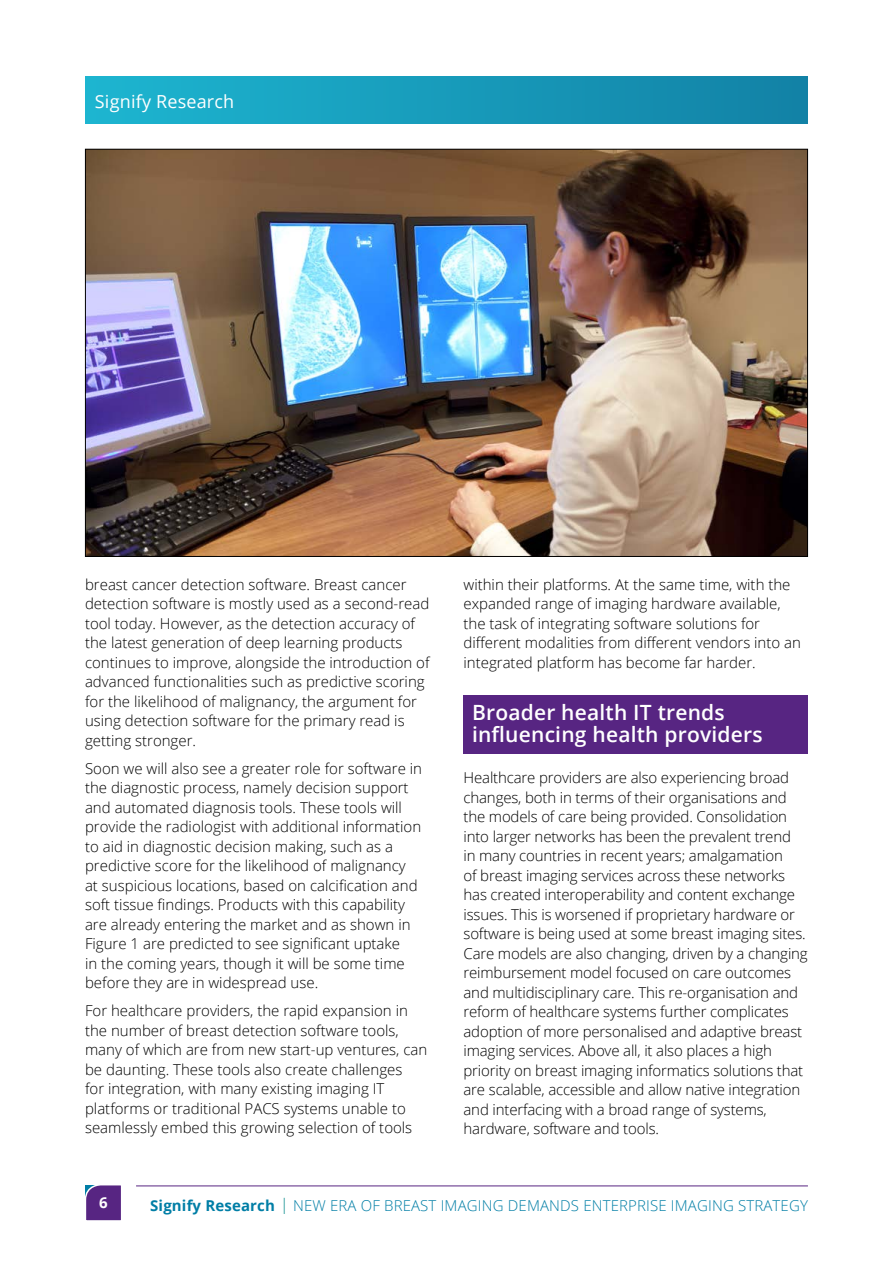
<style>
.page{position:relative;width:893px;height:1263px;background:#fff}
.page>*{position:absolute;margin:0;border:0;box-sizing:border-box;transform-origin:0 0}
.t1{font:600 21px/22.5px "Open Sans";letter-spacing:.01em;color:#fff}
.t2{font:18px "Open Sans";letter-spacing:.01em;color:#fff}
.t3{font:300 15px/19.5px "Open Sans";color:#000}
.t4{font:300 15px "Open Sans";letter-spacing:.01em;color:#007ea6}
.t5{font:700 15px "Open Sans";letter-spacing:.01em;color:#007ea6}
.t6{font:700 15px "Open Sans";color:#fff}
.s1{font-family:"Helvetica";font-size:22.5px;color:#088}
</style>
<div class="page">
<svg style="left:85px;top:1185px;width:36px;height:36px"></svg>
<div style="left:85px;top:77px;width:723px;height:46px;background:linear-gradient(to right,#1db5d0,#1281a5)"></div>
<hr style="left:136px;top:1185px;width:672px;height:1px;background:#572582">
<div style="left:463px;top:695px;width:345px;height:59px;background:#572582"></div>
<img style="left:87px;top:151px;width:719px;height:404px">
<p class="t2" style="left:95px;top:89px;width:141px">Signify Research</p>
<p class="t3" style="left:85px;top:574px;width:346px">breast cancer detection software. Breast cancer detection software is mostly used as a second-read tool today. However, as the detection accuracy of the latest generation of deep learning products continues to improve, alongside the introduction of advanced functionalities such as predictive scoring for the likelihood of malignancy, the argument for using detection software for the primary read is getting stronger.</p>
<p class="t3" style="left:85px;top:758px;width:338px">Soon we will also see a greater role for software in the diagnostic process, namely decision support and automated diagnosis tools. These tools will provide the radiologist with additional information to aid in diagnostic decision making, such as a predictive score for the likelihood of malignancy at suspicious locations, based on calcification and soft tissue findings. Products with this capability are already entering the market and as shown in Figure 1 are predicted to see significant uptake<br>in the coming years, though it will be some time before they are in widespread use.</p>
<p class="t3" style="left:85px;top:1000px;width:344px">For healthcare providers, the rapid expansion in the number of breast detection software tools, many of which are from new start-up ventures, can be daunting. These tools also create challenges<br>for integration, with many existing imaging IT platforms or traditional PACS systems unable to seamlessly embed this growing selection of tools</p>
<p class="t3" style="left:463px;top:574px;width:339px">within their platforms. At the same time, with the expanded range of imaging hardware available, the task of integrating software solutions for different modalities from different vendors into an integrated platform has become far harder.</p>
<h1 class="t1" style="left:472px;top:700px;width:292px">Broader health IT trends influencing health providers</h1>
<p class="t3" style="left:463px;top:767px;width:346px">Healthcare providers are also experiencing broad changes, both in terms of their organisations and the models of care being provided. Consolidation into larger networks has been the prevalent trend<br>in many countries in recent years; amalgamation<br>of breast imaging services across these networks has created interoperability and content exchange issues. This is worsened if proprietary hardware or software is being used at some breast imaging sites.<br>Care models are also changing, driven by a changing reimbursement model focused on care outcomes and multidisciplinary care. This re-organisation and reform of healthcare systems further complicates adoption of more personalised and adaptive breast imaging services. Above all, it also places a high priority on breast imaging informatics solutions that are scalable, accessible and allow native integration and interfacing with a broad range of systems, hardware, software and tools.</p>
<p class="t6" style="left:99px;top:1192px;width:10px">6</p>
<p class="t4" style="left:283px;top:1196px;width:526px"><span class="s1">l</span> NEW ERA OF BREAST IMAGING DEMANDS ENTERPRISE IMAGING STRATEGY</p>
<p class="t5" style="left:150px;top:1195px;width:126px">Signify Research</p>
</div>
